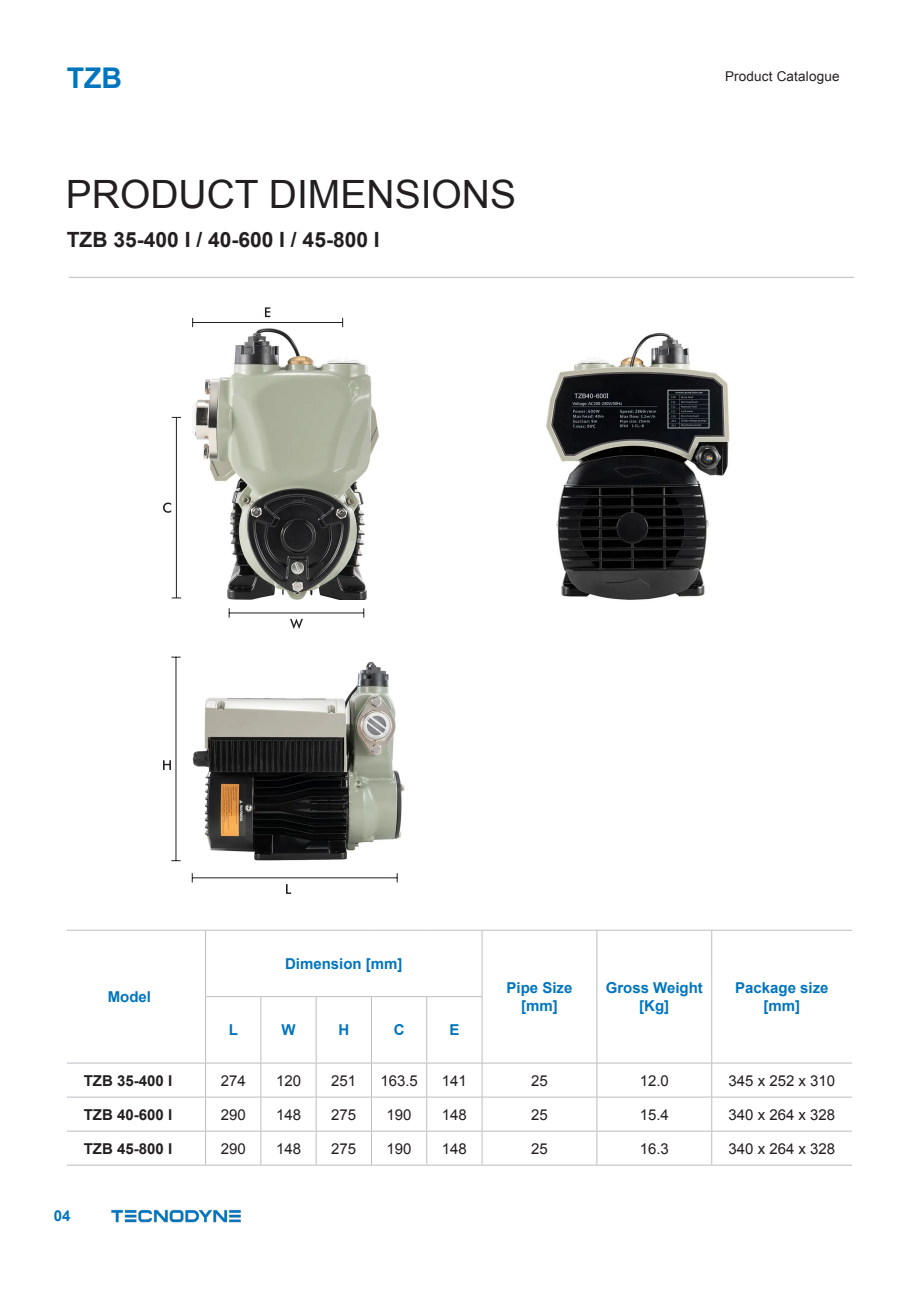
<style>
.page{position:relative;width:906px;height:1289px;background:#fff}
.page>*{position:absolute;margin:0;border:0;box-sizing:border-box;transform-origin:0 0}
.t1{font:39px "Arial";color:#231f20}
.t2{font:700 28.5px "Arial";color:#0075bf}
.t3{font:700 21px "Arial";color:#231f20}
.t4{font:15px "Arial";color:#231f20}
.t5{font:700 15px "Arial";color:#0075bf}
.t6{font:700 15px "Arial";color:#231f20}
.t7{font:13.5px "Arial";letter-spacing:.01em;color:#231f20}
</style>
<div class="page">
<hr style="left:69px;top:277px;width:785px;height:1px;background:#bcbdc0">
<hr style="left:67px;top:929px;width:139px;height:1px;background:#bcbdc0">
<hr style="left:206px;top:929px;width:55px;height:1px;background:#bcbdc0">
<hr style="left:205px;top:930px;width:1px;height:66px;background:#bcbdc0">
<hr style="left:261px;top:929px;width:55px;height:1px;background:#bcbdc0">
<hr style="left:316px;top:929px;width:55px;height:1px;background:#bcbdc0">
<hr style="left:371px;top:929px;width:56px;height:1px;background:#bcbdc0">
<hr style="left:427px;top:929px;width:55px;height:1px;background:#bcbdc0">
<hr style="left:482px;top:929px;width:115px;height:1px;background:#bcbdc0">
<hr style="left:482px;top:930px;width:1px;height:66px;background:#bcbdc0">
<hr style="left:597px;top:929px;width:114px;height:1px;background:#bcbdc0">
<hr style="left:596px;top:930px;width:1px;height:66px;background:#bcbdc0">
<hr style="left:711px;top:929px;width:141px;height:1px;background:#bcbdc0">
<hr style="left:711px;top:930px;width:1px;height:66px;background:#bcbdc0">
<hr style="left:205px;top:996px;width:56px;height:1px;background:#bcbdc0">
<hr style="left:205px;top:997px;width:1px;height:65px;background:#bcbdc0">
<hr style="left:261px;top:996px;width:55px;height:1px;background:#bcbdc0">
<hr style="left:260px;top:997px;width:1px;height:65px;background:#bcbdc0">
<hr style="left:316px;top:996px;width:55px;height:1px;background:#bcbdc0">
<hr style="left:316px;top:997px;width:1px;height:65px;background:#bcbdc0">
<hr style="left:371px;top:996px;width:56px;height:1px;background:#bcbdc0">
<hr style="left:371px;top:997px;width:1px;height:65px;background:#bcbdc0">
<hr style="left:427px;top:996px;width:55px;height:1px;background:#bcbdc0">
<hr style="left:426px;top:997px;width:1px;height:65px;background:#bcbdc0">
<hr style="left:482px;top:997px;width:1px;height:65px;background:#bcbdc0">
<hr style="left:596px;top:996px;width:1px;height:66px;background:#bcbdc0">
<hr style="left:711px;top:996px;width:1px;height:66px;background:#bcbdc0">
<hr style="left:67px;top:1062px;width:139px;height:1px;background:#bcbdc0">
<hr style="left:206px;top:1062px;width:55px;height:1px;background:#bcbdc0">
<hr style="left:205px;top:1063px;width:1px;height:33px;background:#bcbdc0">
<hr style="left:261px;top:1062px;width:55px;height:1px;background:#bcbdc0">
<hr style="left:260px;top:1063px;width:1px;height:33px;background:#bcbdc0">
<hr style="left:316px;top:1062px;width:55px;height:1px;background:#bcbdc0">
<hr style="left:316px;top:1063px;width:1px;height:33px;background:#bcbdc0">
<hr style="left:371px;top:1062px;width:56px;height:1px;background:#bcbdc0">
<hr style="left:371px;top:1063px;width:1px;height:33px;background:#bcbdc0">
<hr style="left:427px;top:1062px;width:55px;height:1px;background:#bcbdc0">
<hr style="left:426px;top:1063px;width:1px;height:33px;background:#bcbdc0">
<hr style="left:482px;top:1062px;width:115px;height:1px;background:#bcbdc0">
<hr style="left:482px;top:1063px;width:1px;height:33px;background:#bcbdc0">
<hr style="left:597px;top:1062px;width:114px;height:1px;background:#bcbdc0">
<hr style="left:596px;top:1063px;width:1px;height:33px;background:#bcbdc0">
<hr style="left:711px;top:1062px;width:141px;height:1px;background:#bcbdc0">
<hr style="left:711px;top:1063px;width:1px;height:33px;background:#bcbdc0">
<hr style="left:67px;top:1096px;width:139px;height:1px;background:#bcbdc0">
<hr style="left:206px;top:1096px;width:55px;height:1px;background:#bcbdc0">
<hr style="left:205px;top:1097px;width:1px;height:33px;background:#bcbdc0">
<hr style="left:261px;top:1096px;width:55px;height:1px;background:#bcbdc0">
<hr style="left:260px;top:1097px;width:1px;height:33px;background:#bcbdc0">
<hr style="left:316px;top:1096px;width:55px;height:1px;background:#bcbdc0">
<hr style="left:316px;top:1097px;width:1px;height:33px;background:#bcbdc0">
<hr style="left:371px;top:1096px;width:56px;height:1px;background:#bcbdc0">
<hr style="left:371px;top:1097px;width:1px;height:33px;background:#bcbdc0">
<hr style="left:427px;top:1096px;width:55px;height:1px;background:#bcbdc0">
<hr style="left:426px;top:1097px;width:1px;height:33px;background:#bcbdc0">
<hr style="left:482px;top:1096px;width:115px;height:1px;background:#bcbdc0">
<hr style="left:482px;top:1097px;width:1px;height:33px;background:#bcbdc0">
<hr style="left:597px;top:1096px;width:114px;height:1px;background:#bcbdc0">
<hr style="left:596px;top:1097px;width:1px;height:33px;background:#bcbdc0">
<hr style="left:711px;top:1096px;width:141px;height:1px;background:#bcbdc0">
<hr style="left:711px;top:1097px;width:1px;height:33px;background:#bcbdc0">
<hr style="left:67px;top:1130px;width:139px;height:1px;background:#bcbdc0">
<hr style="left:206px;top:1130px;width:55px;height:1px;background:#bcbdc0">
<hr style="left:205px;top:1131px;width:1px;height:33px;background:#bcbdc0">
<hr style="left:261px;top:1130px;width:55px;height:1px;background:#bcbdc0">
<hr style="left:260px;top:1131px;width:1px;height:33px;background:#bcbdc0">
<hr style="left:316px;top:1130px;width:55px;height:1px;background:#bcbdc0">
<hr style="left:316px;top:1131px;width:1px;height:33px;background:#bcbdc0">
<hr style="left:371px;top:1130px;width:56px;height:1px;background:#bcbdc0">
<hr style="left:371px;top:1131px;width:1px;height:33px;background:#bcbdc0">
<hr style="left:427px;top:1130px;width:55px;height:1px;background:#bcbdc0">
<hr style="left:426px;top:1131px;width:1px;height:33px;background:#bcbdc0">
<hr style="left:482px;top:1130px;width:115px;height:1px;background:#bcbdc0">
<hr style="left:482px;top:1131px;width:1px;height:33px;background:#bcbdc0">
<hr style="left:597px;top:1130px;width:114px;height:1px;background:#bcbdc0">
<hr style="left:596px;top:1131px;width:1px;height:33px;background:#bcbdc0">
<hr style="left:711px;top:1130px;width:141px;height:1px;background:#bcbdc0">
<hr style="left:711px;top:1131px;width:1px;height:33px;background:#bcbdc0">
<hr style="left:67px;top:1164px;width:139px;height:1px;background:#bcbdc0">
<hr style="left:206px;top:1164px;width:55px;height:1px;background:#bcbdc0">
<hr style="left:261px;top:1164px;width:55px;height:1px;background:#bcbdc0">
<hr style="left:316px;top:1164px;width:55px;height:1px;background:#bcbdc0">
<hr style="left:371px;top:1164px;width:56px;height:1px;background:#bcbdc0">
<hr style="left:427px;top:1164px;width:55px;height:1px;background:#bcbdc0">
<hr style="left:482px;top:1164px;width:115px;height:1px;background:#bcbdc0">
<hr style="left:597px;top:1164px;width:114px;height:1px;background:#bcbdc0">
<hr style="left:711px;top:1164px;width:141px;height:1px;background:#bcbdc0">
<img style="left:546px;top:333px;width:184px;height:267px">
<img style="left:192px;top:323px;width:187px;height:276px">
<hr style="left:193px;top:322px;width:150px;height:1px;background:#231f20">
<svg style="left:265px;top:307px;width:5px;height:10px"></svg>
<hr style="left:229px;top:612px;width:135px;height:1px;background:#231f20">
<svg style="left:290px;top:618px;width:13px;height:11px"></svg>
<hr style="left:176px;top:417px;width:1px;height:181px;background:#231f20">
<svg style="left:163px;top:502px;width:8px;height:11px"></svg>
<img style="left:192px;top:661px;width:213px;height:199px">
<hr style="left:175px;top:657px;width:1px;height:203px;background:#231f20">
<svg style="left:163px;top:760px;width:8px;height:10px"></svg>
<hr style="left:192px;top:877px;width:205px;height:1px;background:#231f20">
<svg style="left:286px;top:884px;width:5px;height:9px"></svg>
<img style="left:111px;top:1209px;width:130px;height:14px">
<h2 class="t2" style="left:67px;top:59px;width:57px">TZB</h2>
<p class="t1" style="left:66px;top:169px;width:451px">PRODUCT DIMENSIONS</p>
<p class="t3" style="left:67px;top:224px;width:314px">TZB 35-400 I / 40-600 I / 45-800 I</p>
<p class="t7" style="left:725px;top:67px;width:116px">Product Catalogue</p>
<p class="t5" style="left:108px;top:986px;width:45px">Model</p>
<p class="t5" style="left:285px;top:953px;width:119px">Dimension [mm]</p>
<p class="t5" style="left:229px;top:1019px;width:11px">L</p>
<p class="t5" style="left:281px;top:1019px;width:16px">W</p>
<p class="t5" style="left:338px;top:1019px;width:12px">H</p>
<p class="t5" style="left:394px;top:1019px;width:12px">C</p>
<p class="t5" style="left:449px;top:1019px;width:12px">E</p>
<p class="t5" style="left:506px;top:977px;width:67px">Pipe Size</p>
<p class="t5" style="left:521px;top:995px;width:38px">[mm]</p>
<p class="t5" style="left:605px;top:977px;width:99px">Gross Weight</p>
<p class="t5" style="left:639px;top:995px;width:31px">[Kg]</p>
<p class="t5" style="left:735px;top:977px;width:95px">Package size</p>
<p class="t5" style="left:763px;top:995px;width:38px">[mm]</p>
<p class="t6" style="left:84px;top:1069px;width:90px">TZB 35-400 I</p>
<p class="t4" style="left:221px;top:1070px;width:27px">274</p>
<p class="t4" style="left:276px;top:1070px;width:27px">120</p>
<p class="t4" style="left:331px;top:1070px;width:27px">251</p>
<p class="t4" style="left:380px;top:1070px;width:39px">163.5</p>
<p class="t4" style="left:442px;top:1070px;width:27px">141</p>
<p class="t4" style="left:531px;top:1070px;width:18px">25</p>
<p class="t4" style="left:639px;top:1070px;width:31px">12.0</p>
<p class="t4" style="left:728px;top:1070px;width:108px">345 x 252 x 310</p>
<p class="t6" style="left:84px;top:1103px;width:90px">TZB 40-600 I</p>
<p class="t4" style="left:221px;top:1104px;width:27px">290</p>
<p class="t4" style="left:276px;top:1104px;width:27px">148</p>
<p class="t4" style="left:331px;top:1104px;width:27px">275</p>
<p class="t4" style="left:386px;top:1104px;width:27px">190</p>
<p class="t4" style="left:442px;top:1104px;width:27px">148</p>
<p class="t4" style="left:531px;top:1104px;width:18px">25</p>
<p class="t4" style="left:639px;top:1104px;width:31px">15.4</p>
<p class="t4" style="left:728px;top:1104px;width:108px">340 x 264 x 328</p>
<p class="t6" style="left:84px;top:1137px;width:90px">TZB 45-800 I</p>
<p class="t4" style="left:221px;top:1138px;width:27px">290</p>
<p class="t4" style="left:276px;top:1138px;width:27px">148</p>
<p class="t4" style="left:331px;top:1138px;width:27px">275</p>
<p class="t4" style="left:386px;top:1138px;width:27px">190</p>
<p class="t4" style="left:442px;top:1138px;width:27px">148</p>
<p class="t4" style="left:531px;top:1138px;width:18px">25</p>
<p class="t4" style="left:639px;top:1138px;width:31px">16.3</p>
<p class="t4" style="left:728px;top:1138px;width:108px">340 x 264 x 328</p>
<p class="t5" style="left:54px;top:1204px;width:18px">04</p>
</div>
